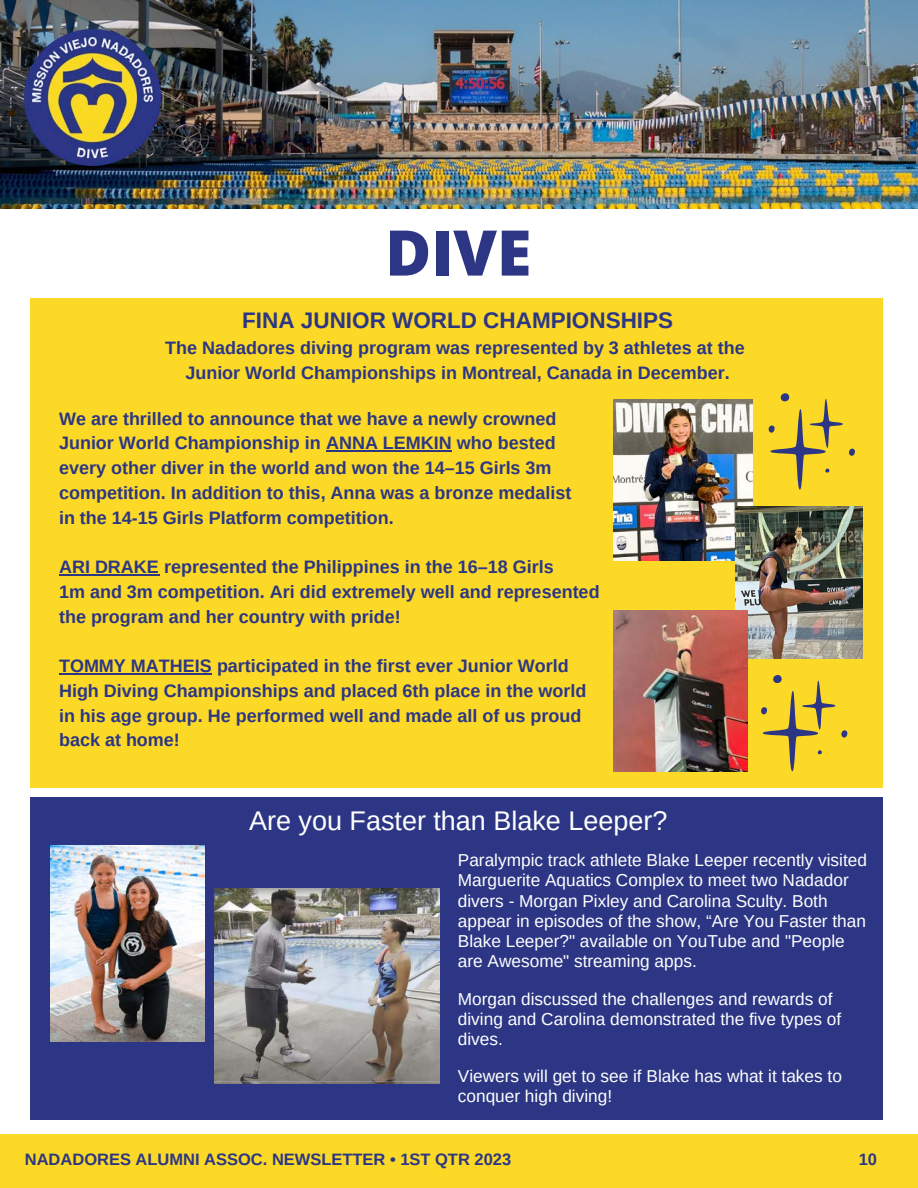
<style>
.page{position:relative;width:918px;height:1188px;background:#fff}
.page>*{position:absolute;margin:0;border:0;box-sizing:border-box;transform-origin:0 0}
.t1{font:800 63px "Open Sans";color:#2c3684}
.t2{font:27px "Arimo";color:#fff}
.t3{font:700 22.5px "Arimo";color:#2c3684}
.t4{font:700 18px/24.8px "Arimo";color:#2c3684}
.t5{font:17.25px/20.2px "Arimo";color:#fff}
.t6{font:700 16.5px "Arimo";color:#2c3684}
</style>
<div class="page">
<div style="left:0;top:1134px;width:918px;height:54px;background:#fcd927"></div>
<img style="left:0;top:0;width:918px;height:208px">
<img style="left:25px;top:30px;width:136px;height:136px">
<div style="left:31px;top:797px;width:852px;height:323px;background:#2c3684"></div>
<img style="left:50px;top:845px;width:155px;height:196px">
<div style="left:31px;top:298px;width:852px;height:490px;background:#fcd927"></div>
<img style="left:613px;top:400px;width:140px;height:161px">
<img style="left:735px;top:507px;width:128px;height:152px">
<img style="left:613px;top:611px;width:134px;height:161px">
<svg style="left:761px;top:675px;width:87px;height:97px"></svg>
<svg style="left:768px;top:393px;width:87px;height:97px"></svg>
<img style="left:215px;top:888px;width:225px;height:196px">
<hr style="left:326px;top:450px;width:126px;height:2px;background:#2c3684">
<hr style="left:59px;top:574px;width:100px;height:1px;background:#2c3684">
<hr style="left:59px;top:673px;width:153px;height:1px;background:#2c3684">
<h1 class="t1" style="left:385px;top:208px;width:148px">DIVE</h1>
<p class="t3" style="left:242px;top:308px;width:432px">FINA JUNIOR WORLD CHAMPIONSHIPS</p>
<p class="t4" style="left:165px;top:335px;width:581px;text-align:center">The Nadadores diving program was represented by 3 athletes at the<br>Junior World Championships in Montreal, Canada in December.</p>
<p class="t4" style="left:59px;top:406px;width:514px">We are thrilled to announce that we have a newly crowned Junior World Championship in ANNA LEMKIN who bested every other diver in the world and won the 14–15 Girls 3m competition. In addition to this, Anna was a bronze medalist in the 14-15 Girls Platform competition.</p>
<p class="t4" style="left:59px;top:554px;width:542px">ARI DRAKE represented the Philippines in the 16–18 Girls<br>1m and 3m competition. Ari did extremely well and represented the program and her country with pride!</p>
<p class="t4" style="left:59px;top:653px;width:529px">TOMMY MATHEIS participated in the first ever Junior World High Diving Championships and placed 6th place in the world in his age group. He performed well and made all of us proud back at home!</p>
<h2 class="t2" style="left:249px;top:806px;width:420px">Are you Faster than Blake Leeper?</h2>
<p class="t5" style="left:458px;top:850px;width:411px">Paralympic track athlete Blake Leeper recently visited Marguerite Aquatics Complex to meet two Nadador divers - Morgan Pixley and Carolina Sculty. Both appear in episodes of the show, “Are You Faster than Blake Leeper?" available on YouTube and "People are Awesome" streaming apps.</p>
<p class="t5" style="left:458px;top:988px;width:385px">Morgan discussed the challenges and rewards of diving and Carolina demonstrated the five types of dives.</p>
<p class="t5" style="left:458px;top:1066px;width:386px">Viewers will get to see if Blake has what it takes to conquer high diving!</p>
<p class="t6" style="left:25px;top:1150px;width:488px">NADADORES ALUMNI ASSOC. NEWSLETTER • 1ST QTR 2023</p>
<p class="t6" style="left:859px;top:1150px;width:20px">10</p>
</div>
